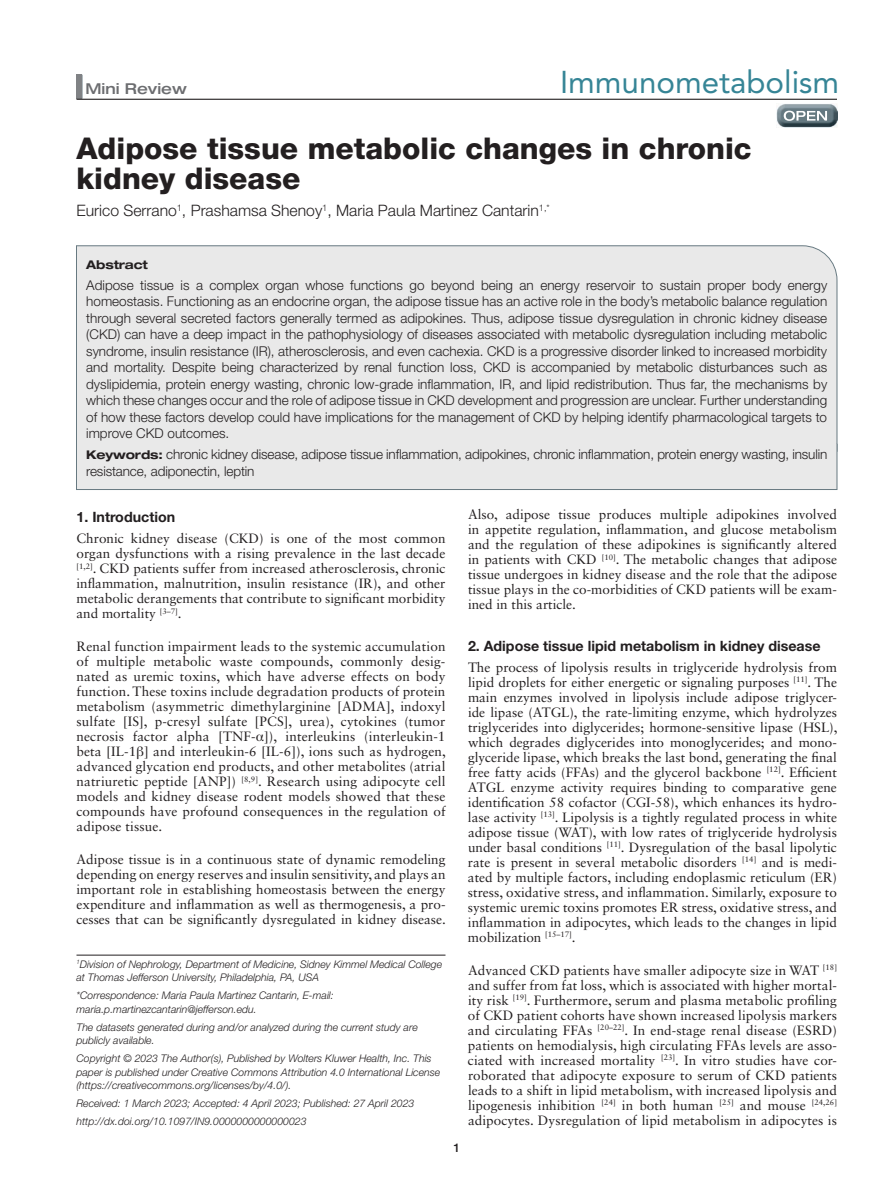
<style>
.page{position:relative;width:891px;height:1188px;background:#fff}
.page>*{position:absolute;margin:0;border:0;box-sizing:border-box;transform-origin:0 0}
.t1{font:31.35px "Avenir";color:#368596}
.t2{font:800 30px/30px "Helvetica Neue LT Std";color:#231f20}
.t3{font:300 15.75px "Helvetica Neue LT Std";color:#231f20}
.t4{font:500 expanded 15px "Helvetica Neue LT Std";color:#6c6d70}
.t5{font:700 14.25px "Helvetica Neue LT Std";color:#231f20}
.t6{font:13.5px/15px "Sabon LT Std";color:#231f20;text-align:justify}
.t7{font:300 13.5px/16.5px "Helvetica Neue LT Std";letter-spacing:-.01em;color:#231f20;text-align:justify}
.t8{font:700 expanded 12px "Helvetica Neue LT Std";letter-spacing:-.01em;color:#231f20}
.t9{font:500 12px "Helvetica Neue LT Std";color:#231f20}
.t10{font:italic 300 10.5px/13.5px "Helvetica Neue LT Std";color:#231f20}
.s1{font-weight:700;font-stretch:expanded;font-size:12px}
.s2{font-family:"Gandhari Unicode"}
</style>
<div class="page">
<div style="left:76px;top:74px;width:6px;height:25px;background:#808285"></div>
<hr style="left:76px;top:99px;width:761px;height:1px;background:#231f20">
<img style="left:776px;top:104px;width:61px;height:24px">
<svg style="left:784px;top:111px;width:43px;height:10px"></svg>
<div style="left:76px;top:245px;width:762px;height:207px;background:#e9e9e9"></div>
<div style="left:76px;top:444px;width:761px;height:46px;background:#e9e9e9"></div>
<div style="left:76px;top:443px;width:761px;height:47px;border:1px solid #677981"></div>
<hr style="left:76px;top:955px;width:370px;height:1px;background:#231f20">
<p class="t4" style="left:86px;top:80px;width:103px">Mini Review</p>
<h1 class="t1" style="left:560px;top:64px;width:281px">Immunometabolism</h1>
<h2 class="t2" style="left:76px;top:134px;width:677px">Adipose tissue metabolic changes in chronic kidney disease</h2>
<p class="t3" style="left:76px;top:201px;width:475px">Eurico Serrano<sup>1</sup>, Prashamsa Shenoy<sup>1</sup>, Maria Paula Martinez Cantarin<sup>1,*</sup></p>
<p class="t8" style="left:86px;top:257px;width:63px">Abstract</p>
<p class="t7" style="left:86px;top:277px;width:743px">Adipose tissue is a complex organ whose functions go beyond being an energy reservoir to sustain proper body energy homeostasis. Functioning as an endocrine organ, the adipose tissue has an active role in the body’s metabolic balance regulation through several secreted factors generally termed as adipokines. Thus, adipose tissue dysregulation in chronic kidney disease (CKD) can have a deep impact in the pathophysiology of diseases associated with metabolic dysregulation including metabolic syndrome, insulin resistance (IR), atherosclerosis, and even cachexia. CKD is a progressive disorder linked to increased morbidity and mortality. Despite being characterized by renal function loss, CKD is accompanied by metabolic disturbances such as dyslipidemia, protein energy wasting, chronic low-grade inflammation, IR, and lipid redistribution. Thus far, the mechanisms by which these changes occur and the role of adipose tissue in CKD development and progression are unclear. Further understanding of how these factors develop could have implications for the management of CKD by helping identify pharmacological targets to improve CKD outcomes.</p>
<p class="t7" style="left:86px;top:446px;width:743px"><span class="s1">Keywords:</span> chronic kidney disease, adipose tissue inflammation, adipokines, chronic inflammation, protein energy wasting, insulin resistance, adiponectin, leptin</p>
<p class="t5" style="left:76px;top:509px;width:100px">1. Introduction</p>
<p class="t6" style="left:76px;top:531px;width:371px">Chronic kidney disease (CKD) is one of the most common organ dysfunctions with a rising prevalence in the last decade <sup>[1,2]</sup>. CKD patients suffer from increased atherosclerosis, chronic inflammation, malnutrition, insulin resistance (IR), and other metabolic derangements that contribute to significant morbidity and mortality <sup>[3–7]</sup>.</p>
<p class="t6" style="left:77px;top:639px;width:371px">Renal function impairment leads to the systemic accumulation of multiple metabolic waste compounds, commonly desig&shy;nated as uremic toxins, which have adverse effects on body function. These toxins include degradation products of protein metabolism (asymmetric dimethylarginine [ADMA], indoxyl sulfate [IS], p-cresyl sulfate [PCS], urea), cytokines (tumor necrosis factor alpha [TNF-<span class="s2">α</span>]), interleukins (interleukin-1 beta [IL-1<span class="s2">β</span>] and interleukin-6 [IL-6]), ions such as hydrogen, advanced glycation end products, and other metabolites (atrial natriuretic peptide [ANP]) <sup>[8,9]</sup>. Research using adipocyte cell models and kidney disease rodent models showed that these compounds have profound consequences in the regulation of adipose tissue.</p>
<p class="t6" style="left:77px;top:852px;width:371px">Adipose tissue is in a continuous state of dynamic remodeling depending on energy reserves and insulin sensitivity, and plays an important role in establishing homeostasis between the energy expenditure and inflammation as well as thermogenesis, a pro&shy;cesses that can be significantly dysregulated in kidney disease.</p>
<p class="t6" style="left:468px;top:507px;width:371px">Also, adipose tissue produces multiple adipokines involved in appetite regulation, inflammation, and glucose metabolism and the regulation of these adipokines is significantly altered in patients with CKD <sup>[10]</sup>. The metabolic changes that adipose tissue undergoes in kidney disease and the role that the adipose tissue plays in the co-morbidities of CKD patients will be exam&shy;ined in this article.</p>
<p class="t5" style="left:468px;top:637px;width:354px">2. Adipose tissue lipid metabolism in kidney disease</p>
<p class="t6" style="left:468px;top:659px;width:371px">The process of lipolysis results in triglyceride hydrolysis from lipid droplets for either energetic or signaling purposes <sup>[11]</sup>. The main enzymes involved in lipolysis include adipose triglycer&shy;ide lipase (ATGL), the rate-limiting enzyme, which hydrolyzes triglycerides into diglycerides; hormone-sensitive lipase (HSL), which degrades diglycerides into monoglycerides; and mono&shy;glyceride lipase, which breaks the last bond, generating the final free fatty acids (FFAs) and the glycerol backbone <sup>[12]</sup>. Efficient ATGL enzyme activity requires binding to comparative gene identification 58 cofactor (CGI-58), which enhances its hydro&shy;lase activity <sup>[13]</sup>. Lipolysis is a tightly regulated process in white adipose tissue (WAT), with low rates of triglyceride hydrolysis under basal conditions <sup>[11]</sup>. Dysregulation of the basal lipolytic rate is present in several metabolic disorders <sup>[14]</sup> and is medi&shy;ated by multiple factors, including endoplasmic reticulum (ER) stress, oxidative stress, and inflammation. Similarly, exposure to systemic uremic toxins promotes ER stress, oxidative stress, and inflammation in adipocytes, which leads to the changes in lipid mobilization <sup>[15–17]</sup>.</p>
<p class="t6" style="left:468px;top:962px;width:371px">Advanced CKD patients have smaller adipocyte size in WAT <sup>[18] </sup>and suffer from fat loss, which is associated with higher mortal&shy;ity risk <sup>[19]</sup>. Furthermore, serum and plasma metabolic profiling of CKD patient cohorts have shown increased lipolysis markers and circulating FFAs <sup>[20–22]</sup>. In end-stage renal disease (ESRD) patients on hemodialysis, high circulating FFAs levels are asso&shy;ciated with increased mortality <sup>[23]</sup>. In vitro studies have cor&shy;roborated that adipocyte exposure to serum of CKD patients leads to a shift in lipid metabolism, with increased lipolysis and lipogenesis inhibition <sup>[24]</sup> in both human <sup>[25]</sup> and mouse <sup>[24,26] </sup>adipocytes. Dysregulation of lipid metabolism in adipocytes is</p>
<p class="t10" style="left:76px;top:957px;width:367px"><sup>1</sup>Division of Nephrology, Department of Medicine, Sidney Kimmel Medical College at Thomas Jefferson University, Philadelphia, PA, USA</p>
<p class="t10" style="left:77px;top:988px;width:259px">*Correspondence: Maria Paula Martinez Cantarin, E-mail: maria.p.martinezcantarin@jefferson.edu.</p>
<p class="t10" style="left:77px;top:1020px;width:343px">The datasets generated during and/or analyzed during the current study are publicly available.</p>
<p class="t10" style="left:77px;top:1051px;width:365px">Copyright © 2023 The Author(s), Published by Wolters Kluwer Health, Inc. This paper is published under Creative Commons Attribution 4.0 International License (https://creativecommons.org/licenses/by/4.0/).</p>
<p class="t10" style="left:77px;top:1094px;width:339px;line-height:18px">Received: 1 March 2023; Accepted: 4 April 2023; Published: 27 April 2023 http://dx.doi.org/10.1097/IN9.0000000000000023</p>
<p class="t9" style="left:453px;top:1140px;width:8px">1</p>
</div>
